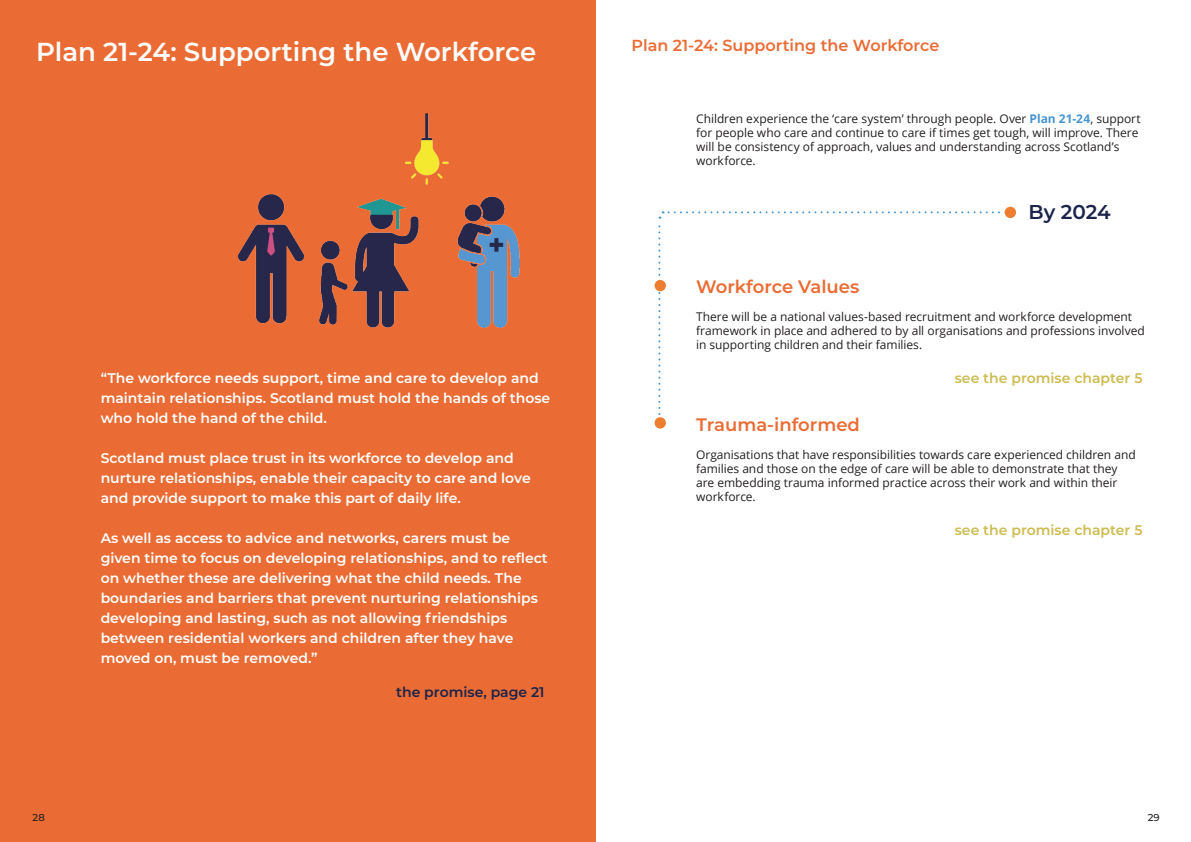
<style>
.page{position:relative;width:1191px;height:842px;background:#fff}
.page>*{position:absolute;margin:0;border:0;box-sizing:border-box;transform-origin:0 0}
.t1{font:600 26px "Montserrat";color:#fff}
.t2{font:600 20px "Montserrat";letter-spacing:-.005em;color:#1b244a}
.t3{font:600 18px "Montserrat";color:#ea6c34}
.t4{font:600 16px "Montserrat";color:#ea6c34}
.t5{font:600 14px/20px "Montserrat";color:#fff}
.t6{font:600 14px "Montserrat";color:#cdbc53}
.t7{font:600 14px "Montserrat";color:#1b244a}
.t8{font:12px/14px "Open Sans";letter-spacing:-.005em;color:#231f20}
.t9{font:500 10px "Montserrat";color:#231f20}
.s1{font-weight:700;color:#4795d0}
</style>
<div class="page">
<div style="left:0;top:0;width:595px;height:842px;background:#ea6c34"></div>
<svg style="left:658px;top:211px;width:342px;height:210px"></svg>
<div style="left:1004px;top:207px;width:12px;height:11px;background:#ed7d31;border-radius:50%"></div>
<div style="left:654px;top:280px;width:12px;height:11px;background:#ed7d31;border-radius:50%"></div>
<div style="left:654px;top:417px;width:12px;height:12px;background:#ed7d31;border-radius:50%"></div>
<img style="left:238px;top:113px;width:282px;height:215px">
<h1 class="t1" style="left:36px;top:34px;width:502px">Plan 21-24: Supporting the Workforce</h1>
<p class="t4" style="left:631px;top:34px;width:309px">Plan 21-24: Supporting the Workforce</p>
<p class="t5" style="left:101px;top:367px;width:451px">“The workforce needs support, time and care to develop and maintain relationships. Scotland must hold the hands of those who hold the hand of the child.</p>
<p class="t5" style="left:101px;top:447px;width:431px">Scotland must place trust in its workforce to develop and nurture relationships, enable their capacity to care and love and provide support to make this part of daily life.</p>
<p class="t5" style="left:101px;top:527px;width:449px">As well as access to advice and networks, carers must be given time to focus on developing relationships, and to reflect on whether these are delivering what the child needs. The boundaries and barriers that prevent nurturing relationships developing and lasting, such as not allowing friendships between residential workers and children after they have moved on, must be removed.”</p>
<p class="t7" style="left:396px;top:682px;width:150px">the promise, page 21</p>
<p class="t8" style="left:696px;top:111px;width:446px">Children experience the ‘care system’ through people. Over <span class="s1">Plan 21-24</span>, support for people who care and continue to care if times get tough, will improve. There will be consistency of approach, values and understanding across Scotland’s workforce.</p>
<p class="t2" style="left:1028px;top:197px;width:84px">By 2024</p>
<p class="t3" style="left:696px;top:273px;width:165px">Workforce Values</p>
<p class="t8" style="left:696px;top:309px;width:450px">There will be a national values-based recruitment and workforce development framework in place and adhered to by all organisations and professions involved in supporting children and their families.</p>
<p class="t6" style="left:954px;top:368px;width:189px">see the promise chapter 5</p>
<p class="t3" style="left:696px;top:411px;width:165px">Trauma-informed</p>
<p class="t8" style="left:696px;top:447px;width:441px">Organisations that have responsibilities towards care experienced children and families and those on the edge of care will be able to demonstrate that they are embedding trauma informed practice across their work and within their workforce.</p>
<p class="t6" style="left:954px;top:520px;width:189px">see the promise chapter 5</p>
<p class="t9" style="left:33px;top:810px;width:14px">28</p>
<p class="t9" style="left:1147px;top:810px;width:13px">29</p>
</div>
